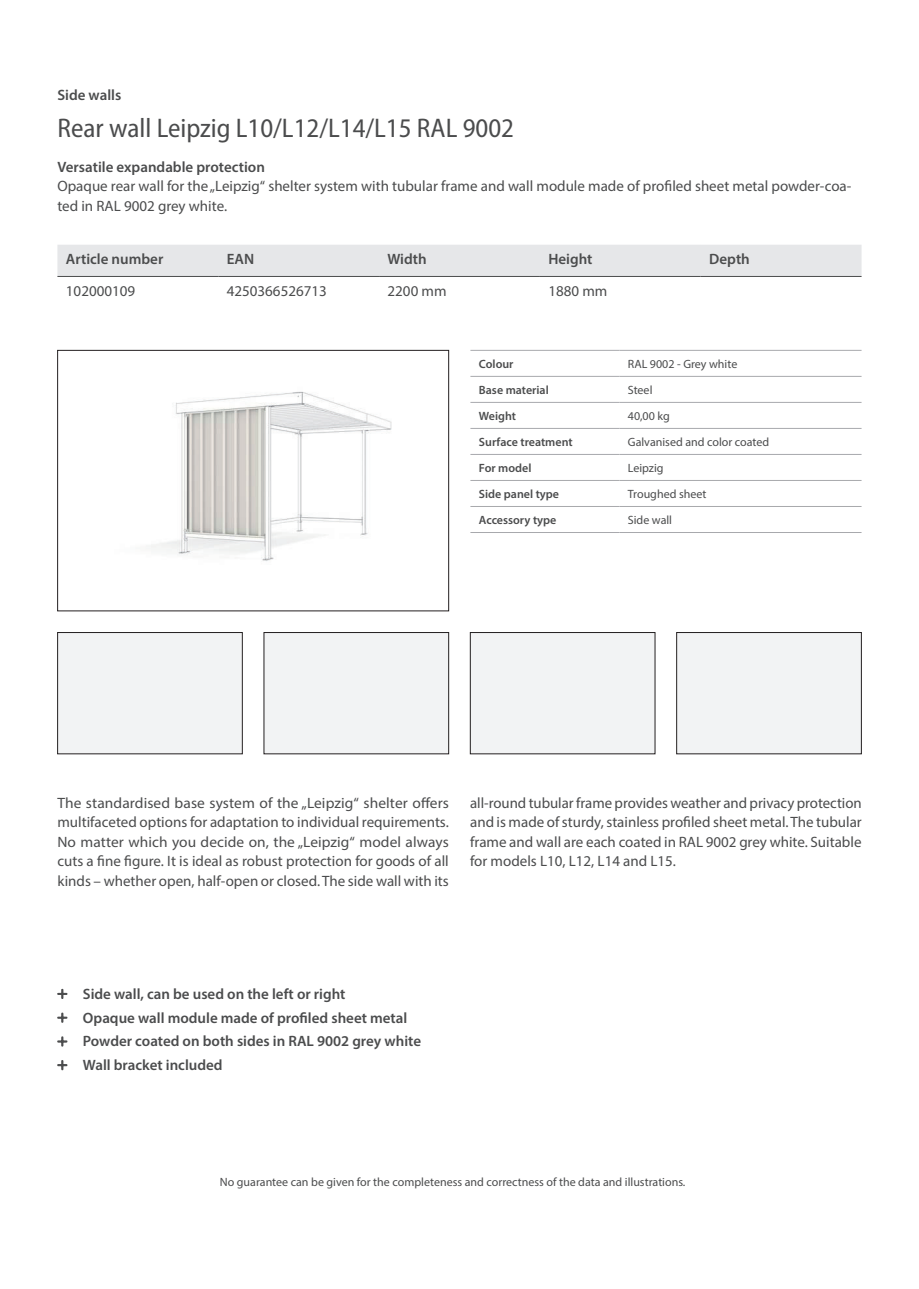
<style>
.page{position:relative;width:919px;height:1289px;background:#fff}
.page>*{position:absolute;margin:0;border:0;box-sizing:border-box;transform-origin:0 0}
.t1{font:semi-condensed 27px "Myriad Pro";color:#4b4c4d}
.t2{font:15px/19.5px "Myriad Pro";color:#4b4c4d;text-align:justify}
.t3{font:600 15px "Myriad Pro";color:#4b4c4d}
.t4{font:12px "Myriad Pro";color:#4b4c4d}
.t5{font:600 12px "Myriad Pro";color:#4b4c4d}
</style>
<div class="page">
<hr style="left:470px;top:350px;width:149px;height:1px;background:#a8a9ad">
<hr style="left:619px;top:350px;width:242px;height:1px;background:#a8a9ad">
<hr style="left:470px;top:376px;width:149px;height:1px;background:#a8a9ad">
<hr style="left:619px;top:376px;width:242px;height:1px;background:#a8a9ad">
<hr style="left:470px;top:402px;width:149px;height:1px;background:#a8a9ad">
<hr style="left:619px;top:402px;width:242px;height:1px;background:#a8a9ad">
<hr style="left:470px;top:428px;width:149px;height:1px;background:#a8a9ad">
<hr style="left:619px;top:428px;width:242px;height:1px;background:#a8a9ad">
<hr style="left:470px;top:454px;width:149px;height:1px;background:#a8a9ad">
<hr style="left:619px;top:454px;width:242px;height:1px;background:#a8a9ad">
<hr style="left:470px;top:480px;width:149px;height:1px;background:#a8a9ad">
<hr style="left:619px;top:480px;width:242px;height:1px;background:#a8a9ad">
<hr style="left:470px;top:506px;width:149px;height:1px;background:#a8a9ad">
<hr style="left:619px;top:506px;width:242px;height:1px;background:#a8a9ad">
<hr style="left:470px;top:532px;width:149px;height:1px;background:#a8a9ad">
<hr style="left:619px;top:532px;width:242px;height:1px;background:#a8a9ad">
<img style="left:151px;top:391px;width:241px;height:170px">
<div style="left:57px;top:350px;width:392px;height:261px;border:1px solid #231f20"></div>
<div style="left:58px;top:632px;width:184px;height:121px;background:#f2f3f4"></div>
<div style="left:57px;top:632px;width:185px;height:122px;border:1px solid #231f20"></div>
<div style="left:264px;top:632px;width:184px;height:121px;background:#f2f3f4"></div>
<div style="left:264px;top:632px;width:185px;height:122px;border:1px solid #231f20"></div>
<div style="left:676px;top:632px;width:185px;height:121px;background:#f2f3f4"></div>
<div style="left:676px;top:632px;width:185px;height:122px;border:1px solid #231f20"></div>
<div style="left:470px;top:632px;width:185px;height:121px;background:#f2f3f4"></div>
<div style="left:470px;top:632px;width:185px;height:122px;border:1px solid #231f20"></div>
<div style="left:57px;top:245px;width:804px;height:31px;background:#e6e7e9"></div>
<hr style="left:57px;top:276px;width:161px;height:1px;background:#4b4c4d">
<hr style="left:218px;top:276px;width:161px;height:1px;background:#4b4c4d">
<hr style="left:379px;top:276px;width:161px;height:1px;background:#4b4c4d">
<hr style="left:540px;top:276px;width:160px;height:1px;background:#4b4c4d">
<hr style="left:700px;top:276px;width:161px;height:1px;background:#4b4c4d">
<p class="t3" style="left:57px;top:85px;width:65px">Side walls</p>
<p class="t1" style="left:57px;top:111px;width:458px">Rear wall Leipzig L10/L12/L14/L15 RAL 9002</p>
<p class="t3" style="left:57px;top:157px;width:209px">Versatile expandable protection</p>
<p class="t2" style="left:57px;top:176px;width:795px">Opaque rear wall for the „Leipzig“ shelter system with tubular frame and wall module made of profiled sheet metal powder-coa&shy;ted in RAL 9002 grey white.</p>
<p class="t3" style="left:66px;top:250px;width:99px">Article number</p>
<p class="t3" style="left:227px;top:250px;width:29px">EAN</p>
<p class="t3" style="left:387px;top:250px;width:41px">Width</p>
<p class="t3" style="left:548px;top:250px;width:46px">Height</p>
<p class="t3" style="left:709px;top:250px;width:42px">Depth</p>
<p class="t2" style="left:66px;top:281px;width:71px">102000109</p>
<p class="t2" style="left:227px;top:281px;width:102px">4250366526713</p>
<p class="t2" style="left:387px;top:281px;width:60px">2200 mm</p>
<p class="t2" style="left:548px;top:281px;width:60px">1880 mm</p>
<p class="t5" style="left:479px;top:356px;width:36px">Colour</p>
<p class="t4" style="left:627px;top:356px;width:111px">RAL 9002 - Grey white</p>
<p class="t5" style="left:479px;top:382px;width:71px">Base material</p>
<p class="t4" style="left:627px;top:382px;width:26px">Steel</p>
<p class="t5" style="left:479px;top:408px;width:39px">Weight</p>
<p class="t4" style="left:627px;top:408px;width:43px">40,00 kg</p>
<p class="t5" style="left:479px;top:434px;width:95px">Surface treatment</p>
<p class="t4" style="left:627px;top:434px;width:143px">Galvanised and color coated</p>
<p class="t5" style="left:479px;top:460px;width:54px">For model</p>
<p class="t4" style="left:627px;top:460px;width:37px">Leipzig</p>
<p class="t5" style="left:479px;top:486px;width:82px">Side panel type</p>
<p class="t4" style="left:627px;top:486px;width:80px">Troughed sheet</p>
<p class="t5" style="left:479px;top:512px;width:79px">Accessory type</p>
<p class="t4" style="left:627px;top:512px;width:46px">Side wall</p>
<p class="t2" style="left:57px;top:792px;width:393px">The standardised base system of the „Leipzig“ shelter offers multifaceted options for adaptation to individual requirements.<br>No matter which you decide on, the „Leipzig“ model always cuts a fine figure. It is ideal as robust protection for goods of all kinds – whether open, half-open or closed. The side wall with its</p>
<p class="t2" style="left:470px;top:792px;width:393px">all-round tubular frame provides weather and privacy protection and is made of sturdy, stainless profiled sheet metal. The tubular frame and wall are each coated in RAL 9002 grey white. Suitable for models L10, L12, L14 and L15.</p>
<p class="t3" style="left:83px;top:984px;width:264px">Side wall, can be used on the left or right</p>
<p class="t3" style="left:83px;top:1008px;width:326px">Opaque wall module made of profiled sheet metal</p>
<p class="t3" style="left:83px;top:1031px;width:339px">Powder coated on both sides in RAL 9002 grey white</p>
<p class="t3" style="left:83px;top:1055px;width:141px">Wall bracket included</p>
<p class="t4" style="left:220px;top:1174px;width:467px">No guarantee can be given for the completeness and correctness of the data and illustrations.</p>
</div>
